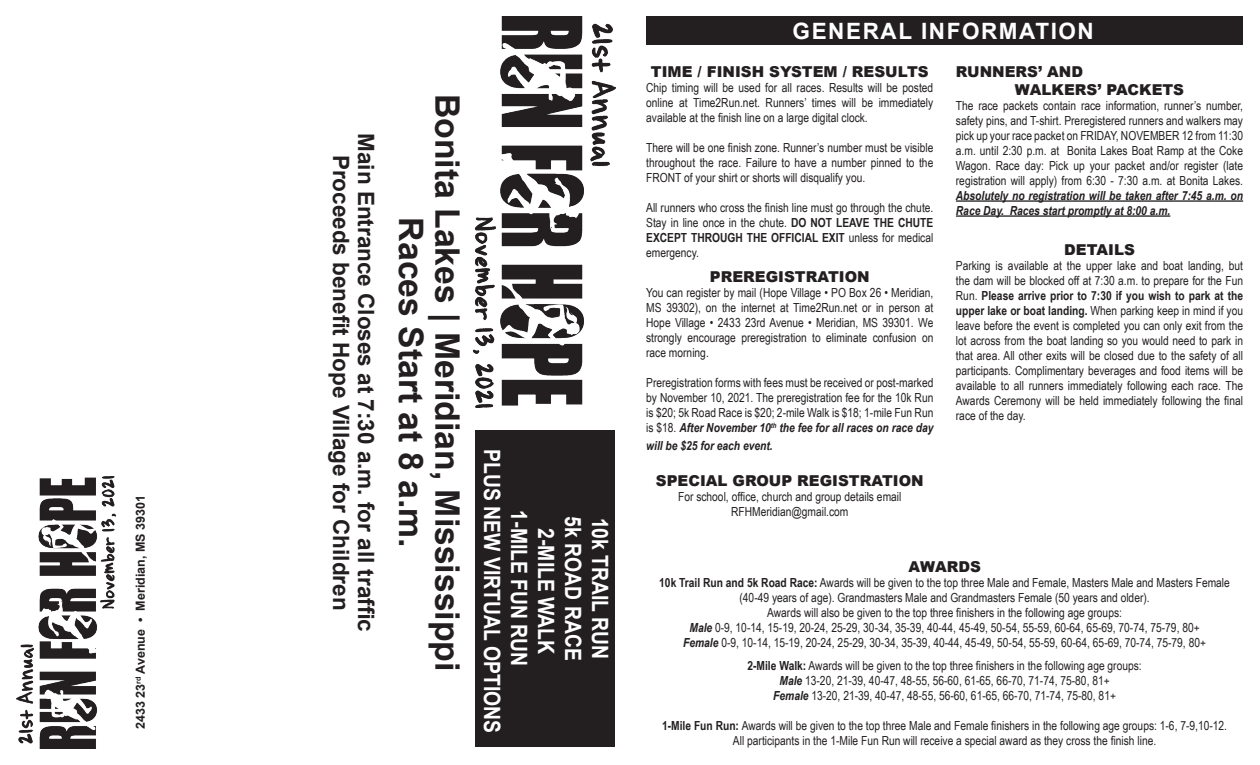
<style>
.page{position:relative;width:1260px;height:765px;background:#fff}
.page>*{position:absolute;margin:0;border:0;box-sizing:border-box;transform-origin:0 0}
.t1{font:700 33.75px/36.2px "Arial";color:#231f20;text-align:center}
.t2{font:700 22.5px/25px "Arial";color:#231f20;text-align:center}
.t3{font:700 22.5px "Arial";color:#fff;scale:.86 1}
.t4{font:700 22.5px "Arial";letter-spacing:.07em;color:#fff}
.t5{font:900 15px/18px "Arial";color:#231f20}
.t6{font:12.5px/15px "Arial Narrow";color:#231f20;text-align:justify}
.t7{font:italic 700 12.5px/15px "Arial Narrow";color:#231f20}
.t8{font:700 12.5px "Arial";color:#231f20}
.s1{font-weight:700}
.s2{font-weight:700;font-style:italic}
</style>
<div class="page">
<div style="left:646px;top:17px;width:597px;height:28px;background:#231f20"></div>
<hr style="left:956px;top:200px;width:287px;height:2px;background:#231f20">
<hr style="left:956px;top:215px;width:214px;height:2px;background:#231f20">
<img style="left:17px;top:476px;width:99px;height:272px">
<img style="left:474px;top:17px;width:142px;height:391px">
<div style="left:475px;top:431px;width:139px;height:316px;background:#231f20"></div>
<p class="t8" style="left:132px;top:729px;width:235px;rotate:-90deg">2433 23<sup>rd</sup> Avenue • Meridian, MS 39301</p>
<h2 class="t2" style="left:378px;top:133px;width:500px;rotate:90deg">Main Entrance Closes at 7:30 a.m. for all traffic<br>Proceeds benefit Hope Village for Children</h2>
<h1 class="t1" style="left:464px;top:94px;width:579px;rotate:90deg">Bonita Lakes | Meridian, Mississippi<br>Races Start at 8 a.m.</h1>
<h2 class="t3" style="left:507px;top:449px;width:331px;rotate:90deg">PLUS NEW VIRTUAL OPTIONS</h2>
<h2 class="t3" style="left:534px;top:510px;width:183px;rotate:90deg">1-MILE FUN RUN</h2>
<h2 class="t3" style="left:561px;top:528px;width:148px;rotate:90deg">2-MILE WALK</h2>
<h2 class="t3" style="left:588px;top:516px;width:169px;rotate:90deg">5k ROAD RACE</h2>
<h2 class="t3" style="left:615px;top:518px;width:166px;rotate:90deg">10k TRAIL RUN</h2>
<h2 class="t4" style="left:793px;top:17px;width:303px">GENERAL INFORMATION</h2>
<p class="t5" style="left:651px;top:62px;width:279px">TIME / FINISH SYSTEM / RESULTS</p>
<p class="t6" style="left:646px;top:79px;width:289px">Chip timing will be used for all races. Results will be posted online at Time2Run.net. Runners’ times will be immediately available at the finish line on a large digital clock.</p>
<p class="t6" style="left:646px;top:139px;width:289px">There will be one finish zone. Runner’s number must be visible throughout the race. Failure to have a number pinned to the FRONT of your shirt or shorts will disqualify you.</p>
<p class="t6" style="left:646px;top:199px;width:289px">All runners who cross the finish line must go through the chute.<br>Stay in line once in the chute. <span class="s1">DO NOT LEAVE THE CHUTE EXCEPT THROUGH THE OFFICIAL EXIT</span> unless for medical emergency.</p>
<p class="t5" style="left:710px;top:267px;width:161px">PREREGISTRATION</p>
<p class="t6" style="left:646px;top:285px;width:289px">You can register by mail (Hope Village • PO Box 26 • Meridian, MS 39302), on the internet at Time2Run.net or in person at Hope Village • 2433 23rd Avenue • Meridian, MS 39301. We strongly encourage preregistration to eliminate confusion on race morning.</p>
<p class="t6" style="left:646px;top:375px;width:289px">Preregistration forms with fees must be received or post-marked by November 10, 2021. The preregistration fee for the 10k Run is $20; 5k Road Race is $20; 2-mile Walk is $18; 1-mile Fun Run is $18. <span class="s2">After November 10</span><sup>th</sup> <span class="s2">the fee for all races on race day</span></p>
<p class="t7" style="left:646px;top:438px;width:128px">will be $25 for each event.</p>
<p class="t5" style="left:656px;top:471px;width:269px">SPECIAL GROUP REGISTRATION</p>
<p class="t6" style="left:678px;top:489px;width:225px;text-align:center">For school, office, church and group details email<br>RFHMeridian@gmail.com</p>
<p class="t5" style="left:1015px;top:62px;width:171px;text-indent:-59px">RUNNERS’ AND<br>WALKERS’ PACKETS</p>
<p class="t6" style="left:956px;top:97px;width:289px">The race packets contain race information, runner’s number, safety pins, and T-shirt. Preregistered runners and walkers may pick up your race packet on FRIDAY, NOVEMBER 12 from 11:30 a.m. until 2:30 p.m. at Bonita Lakes Boat Ramp at the Coke Wagon. Race day: Pick up your packet and/or register (late registration will apply) from 6:30 - 7:30 a.m. at Bonita Lakes.</p>
<p class="t7" style="left:956px;top:187px;width:289px">Absolutely no registration will be taken after 7:45 a.m. on<br>Race Day. Races start promptly at 8:00 a.m.</p>
<p class="t5" style="left:1064px;top:240px;width:72px">DETAILS</p>
<p class="t6" style="left:956px;top:258px;width:289px">Parking is available at the upper lake and boat landing, but the dam will be blocked off at 7:30 a.m. to prepare for the Fun Run. <span class="s1">Please arrive prior to 7:30 if you wish to park at the upper lake or boat landing.</span> When parking keep in mind if you leave before the event is completed you can only exit from the lot across from the boat landing so you would need to park in that area. All other exits will be closed due to the safety of all participants. Complimentary beverages and food items will be available to all runners immediately following each race. The Awards Ceremony will be held immediately following the final race of the day.</p>
<p class="t5" style="left:908px;top:557px;width:74px">AWARDS</p>
<p class="t6" style="left:659px;top:575px;width:572px;text-align:center"><span class="s1">10k Trail Run and 5k Road Race:</span> Awards will be given to the top three Male and Female, Masters Male and Masters Female (40-49 years of age). Grandmasters Male and Grandmasters Female (50 years and older).<br>Awards will also be given to the top three finishers in the following age groups:<br><span class="s2">Male</span> 0-9, 10-14, 15-19, 20-24, 25-29, 30-34, 35-39, 40-44, 45-49, 50-54, 55-59, 60-64, 65-69, 70-74, 75-79, 80+<br><span class="s2">Female</span> 0-9, 10-14, 15-19, 20-24, 25-29, 30-34, 35-39, 40-44, 45-49, 50-54, 55-59, 60-64, 65-69, 70-74, 75-79, 80+</p>
<p class="t6" style="left:747px;top:657px;width:396px;text-align:center"><span class="s1">2-Mile Walk:</span> Awards will be given to the top three finishers in the following age groups:<br><span class="s2">Male</span> 13-20, 21-39, 40-47, 48-55, 56-60, 61-65, 66-70, 71-74, 75-80, 81+<br><span class="s2">Female</span> 13-20, 21-39, 40-47, 48-55, 56-60, 61-65, 66-70, 71-74, 75-80, 81+</p>
<p class="t6" style="left:662px;top:717px;width:566px;text-align:center"><span class="s1">1-Mile Fun Run:</span> Awards will be given to the top three Male and Female finishers in the following age groups: 1-6, 7-9,10-12.<br>All participants in the 1-Mile Fun Run will receive a special award as they cross the finish line.</p>
</div>
